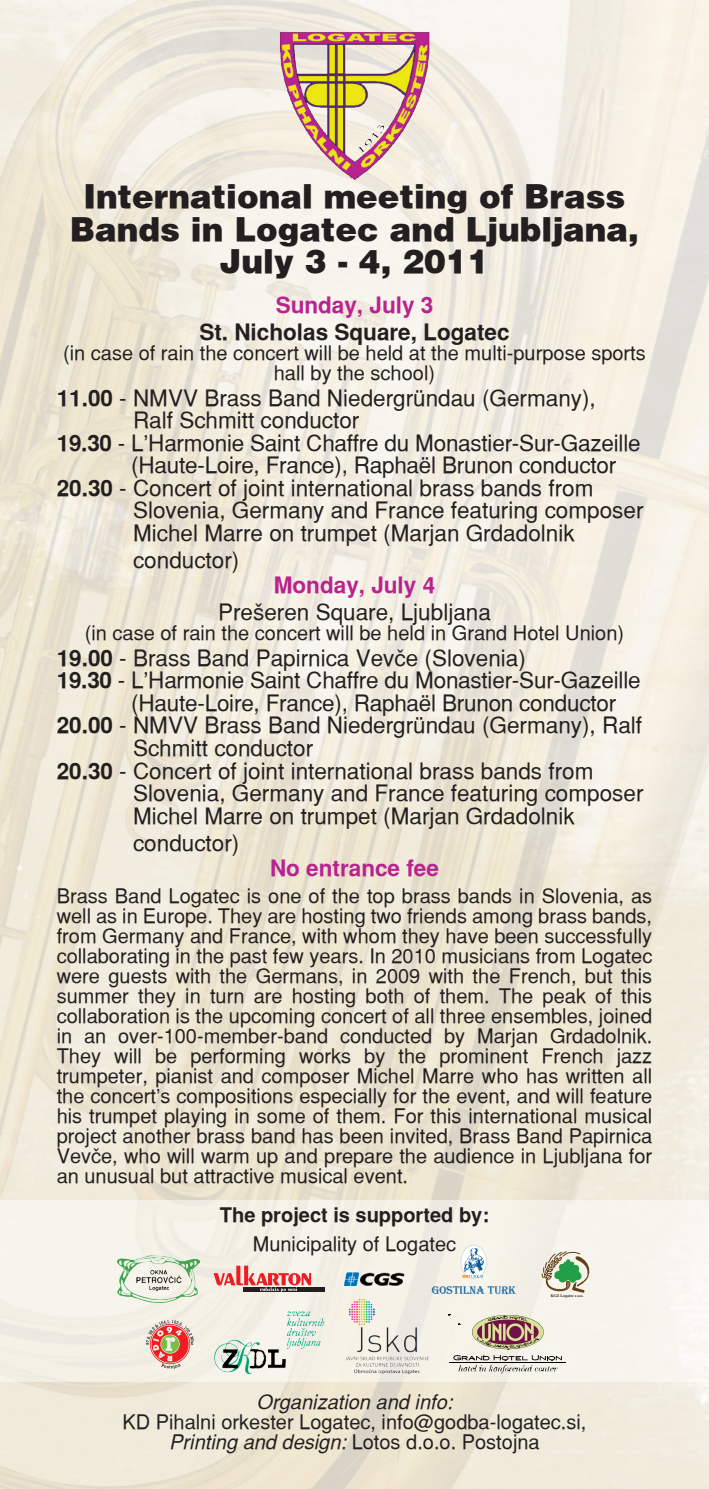
<style>
.page{position:relative;width:709px;height:1489px;background:#fff}
.page>*{position:absolute;margin:0;border:0;box-sizing:border-box;transform-origin:0 0}
.t1{font:900 32.5px/32.5px "Slo Helvetica";color:#231f20;text-align:center}
.t2{font:22.5px/22.5px "Slo Helvetica Roman";color:#231f20}
.t3{font:700 22.5px "Slo Helvetica";color:#b9228f}
.t4{font:700 22.5px "Slo Helvetica";color:#231f20}
.t5{font:20px/20px "Slo Helvetica Roman";color:#231f20;text-align:center}
.t6{font:700 20px "Slo Helvetica";color:#231f20}
.t7{font:italic 20px "Slo Helvetica";color:#231f20}
.t8{font:11.5px "Algerian DCE";color:#005999}
.t9{font:700 4px "Slo Times";color:#231f20}
.s1{font-family:"Slo Helvetica";font-weight:700}
.s2{font-family:"Slo Helvetica";font-style:italic}
</style>
<div class="page">
<img style="left:0;top:0;width:709px;height:1488px">
<img style="left:279px;top:30px;width:151px;height:151px">
<div style="left:0;top:1199px;width:709px;height:182px;background:#f7f3e9"></div>
<hr style="left:449px;top:1362px;width:117px;height:1px;background:#000">
<svg style="left:448px;top:1314px;width:114px;height:59px"></svg>
<svg style="left:146px;top:1319px;width:48px;height:49px"></svg>
<img style="left:345px;top:1297px;width:84px;height:77px">
<img style="left:214px;top:1311px;width:111px;height:64px">
<svg style="left:460px;top:1245px;width:27px;height:33px"></svg>
<hr style="left:243px;top:1287px;width:81px;height:4px;background:#231f20">
<svg style="left:213px;top:1265px;width:98px;height:26px"></svg>
<img style="left:344px;top:1272px;width:61px;height:14px">
<img style="left:116px;top:1254px;width:83px;height:48px">
<svg style="left:542px;top:1251px;width:48px;height:41px"></svg>
<p class="t1" style="left:70px;top:179px;width:570px">International meeting of Brass<br>Bands in Logatec and Ljubljana,<br>July 3 - 4, 2011</p>
<p class="t3" style="left:276px;top:291px;width:159px">Sunday, July 3</p>
<p class="t4" style="left:199px;top:318px;width:312px">St. Nicholas Square, Logatec</p>
<p class="t5" style="left:63px;top:342px;width:584px">(in case of rain the concert will be held at the multi-purpose sports hall by the school)</p>
<p class="t2" style="left:133px;top:386px;width:464px;text-indent:-76px"><span class="s1">11.00</span> - NMVV Brass Band Niedergründau (Germany),<br>Ralf Schmitt conductor</p>
<p class="t2" style="left:131px;top:431px;width:511px;text-indent:-74px"><span class="s1">19.30</span> - L’Harmonie Saint Chaffre du Monastier-Sur-Gazeille (Haute-Loire, France), Raphaël Brunon conductor</p>
<p class="t2" style="left:133px;top:476px;width:512px;text-indent:-76px"><span class="s1">20.30</span> - Concert of joint international brass bands from<br>Slovenia, Germany and France featuring composer<br>Michel Marre on trumpet (Marjan Grdadolnik</p>
<p class="t2" style="left:133px;top:548px;width:108px">conductor)</p>
<p class="t3" style="left:274px;top:571px;width:163px">Monday, July 4</p>
<p class="t2" style="left:218px;top:600px;width:274px">Prešeren Square, Ljubljana</p>
<p class="t5" style="left:85px;top:622px;width:541px">(in case of rain the concert will be held in Grand Hotel Union)</p>
<p class="t2" style="left:57px;top:646px;width:470px"><span class="s1">19.00</span> - Brass Band Papirnica VevËe (Slovenia)</p>
<p class="t2" style="left:131px;top:669px;width:511px;text-indent:-74px"><span class="s1">19.30</span> - L’Harmonie Saint Chaffre du Monastier-Sur-Gazeille (Haute-Loire, France), Raphaël Brunon conductor</p>
<p class="t2" style="left:133px;top:714px;width:510px;text-indent:-76px"><span class="s1">20.00</span> - NMVV Brass Band Niedergründau (Germany), Ralf<br>Schmitt conductor</p>
<p class="t2" style="left:133px;top:759px;width:512px;text-indent:-76px"><span class="s1">20.30</span> - Concert of joint international brass bands from<br>Slovenia, Germany and France featuring composer<br>Michel Marre on trumpet (Marjan Grdadolnik</p>
<p class="t2" style="left:133px;top:831px;width:108px">conductor)</p>
<p class="t3" style="left:270px;top:854px;width:170px">No entrance fee</p>
<p class="t5" style="left:57px;top:885px;width:597px;text-align:justify">Brass Band Logatec is one of the top brass bands in Slovenia, as well as in Europe. They are hosting two friends among brass bands, from Germany and France, with whom they have been successfully collaborating in the past few years. In 2010 musicians from Logatec were guests with the Germans, in 2009 with the French, but this summer they in turn are hosting both of them. The peak of this collaboration is the upcoming concert of all three ensembles, joined in an over-100-member-band conducted by Marjan Grdadolnik.<br>They will be performing works by the prominent French jazz trumpeter, pianist and composer Michel Marre who has written all the concert’s compositions especially for the event, and will feature his trumpet playing in some of them. For this international musical project another brass band has been invited, Brass Band Papirnica VevËe, who will warm up and prepare the audience in Ljubljana for an unusual but attractive musical event.</p>
<p class="t6" style="left:220px;top:1202px;width:270px">The project is supported by:</p>
<p class="t5" style="left:253px;top:1233px;width:205px">Municipality of Logatec</p>
<p class="t8" style="left:432px;top:1284px;width:86px">GOSTILNA TURK</p>
<p class="t9" style="left:551px;top:1293px;width:34px">KGZ Logatec z.o.o.</p>
<p class="t7" style="left:257px;top:1389px;width:197px">Organization and info:</p>
<p class="t5" style="left:122px;top:1411px;width:465px">KD Pihalni orkester Logatec, info@godba-logatec.si,</p>
<p class="t5" style="left:169px;top:1431px;width:372px"><span class="s2">Printing and design:</span> Lotos d.o.o. Postojna</p>
</div>
